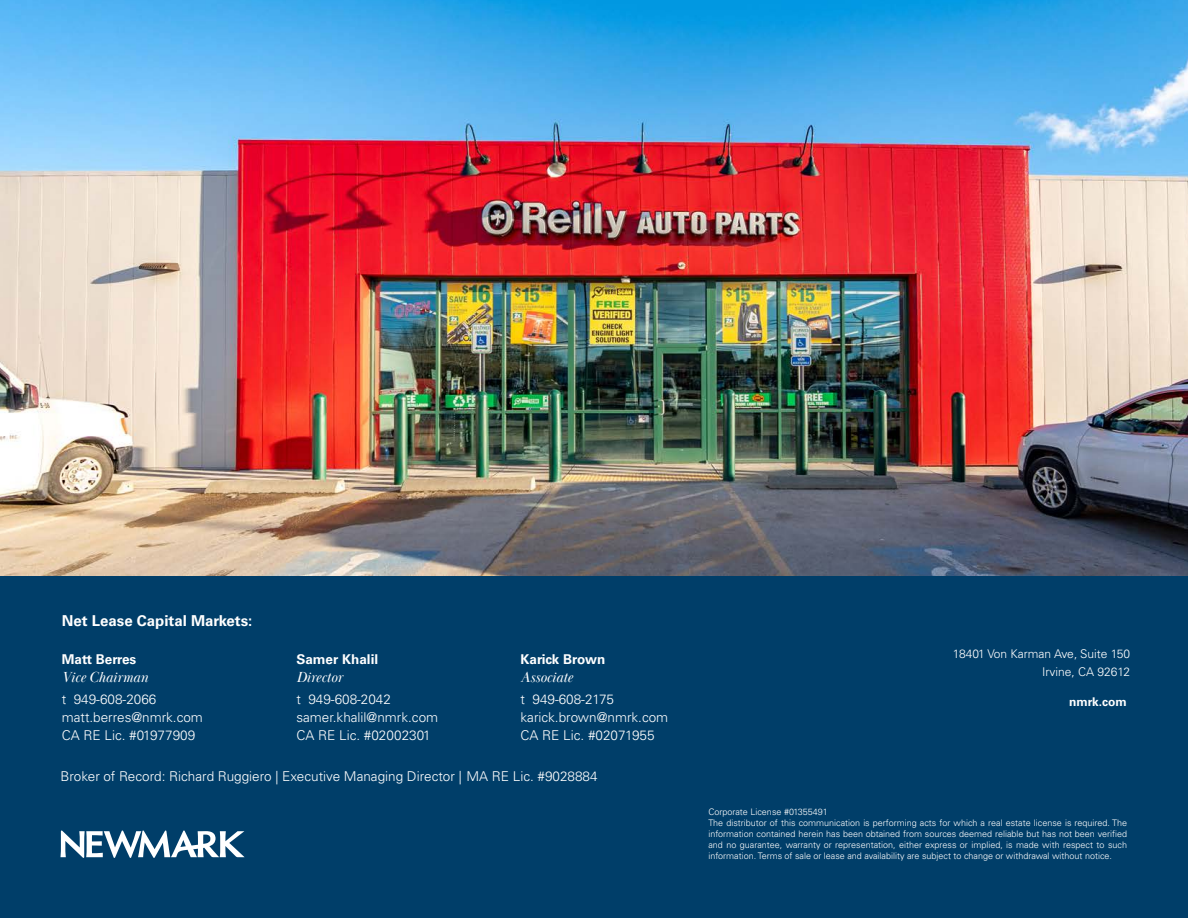
<style>
.page{position:relative;width:1188px;height:918px;background:#fff}
.page>*{position:absolute;margin:0;border:0;box-sizing:border-box;transform-origin:0 0}
.Text_9_12_Univ{font:italic 15px "Baskerville Display PT";color:#fff}
.Text_11_18{font:700 15px "Univers LT Pro 65";color:#fff}
.Text_9_12_Univ-2{font:300 13.5px/18px "Univers LT Pro 45";color:#fff}
.Text_9_12_Univ-3{font:700 13.5px "Univers LT Pro 65";color:#fff}
.Terms{font:300 12px/18px "Univers LT Pro 45";color:#fff;text-align:right}
.Text_8_11{font:700 12px "Univers LT Pro 65";color:#fff}
.t1{font:300 9px/10.8px "Univers LT Pro 45";color:#fff;text-align:justify}
</style>
<div class="page">
<div style="left:0;top:571px;width:1188px;height:347px;background:#003e69"></div>
<img style="left:0;top:0;width:1188px;height:576px">
<svg style="left:60px;top:830px;width:185px;height:28px"></svg>
<p class="Text_11_18" style="left:62px;top:610px;width:192px">Net Lease Capital Markets:</p>
<p class="Text_9_12_Univ-3" style="left:296px;top:649px;width:83px">Samer Khalil</p>
<p class="Text_9_12_Univ" style="left:296px;top:668px;width:47px">Director</p>
<p class="Text_9_12_Univ-2" style="left:296px;top:690px;width:143px">t 949-608-2042 samer.khalil@nmrk.com<br>CA RE Lic. #02002301</p>
<p class="Text_9_12_Univ-3" style="left:521px;top:649px;width:86px">Karick Brown</p>
<p class="Text_9_12_Univ" style="left:520px;top:668px;width:54px">Associate</p>
<p class="Text_9_12_Univ-2" style="left:520px;top:690px;width:149px">t 949-608-2175 karick.brown@nmrk.com<br>CA RE Lic. #02071955</p>
<p class="Text_9_12_Univ-2" style="left:60px;top:766px;width:539px">Broker of Record: Richard Ruggiero | Executive Managing Director | MA RE Lic. #9028884</p>
<p class="Text_9_12_Univ-3" style="left:62px;top:649px;width:76px">Matt Berres</p>
<p class="Text_9_12_Univ" style="left:62px;top:668px;width:88px">Vice Chairman</p>
<p class="Text_9_12_Univ-2" style="left:62px;top:690px;width:143px">t 949-608-2066 matt.berres@nmrk.com<br>CA RE Lic. #01977909</p>
<p class="Terms" style="left:953px;top:645px;width:179px">18401 Von Karman Ave, Suite 150<br>Irvine, CA 92612</p>
<p class="Text_8_11" style="left:1069px;top:693px;width:59px">nmrk.com</p>
<p class="t1" style="left:708px;top:807px;width:121px">Corporate License #01355491</p>
<p class="t1" style="left:708px;top:817px;width:420px">The distributor of this communication is performing acts for which a real estate license is required. The information contained herein has been obtained from sources deemed reliable but has not been verified and no guarantee, warranty or representation, either express or implied, is made with respect to such information. Terms of sale or lease and availability are subject to change or withdrawal without notice.</p>
</div>
